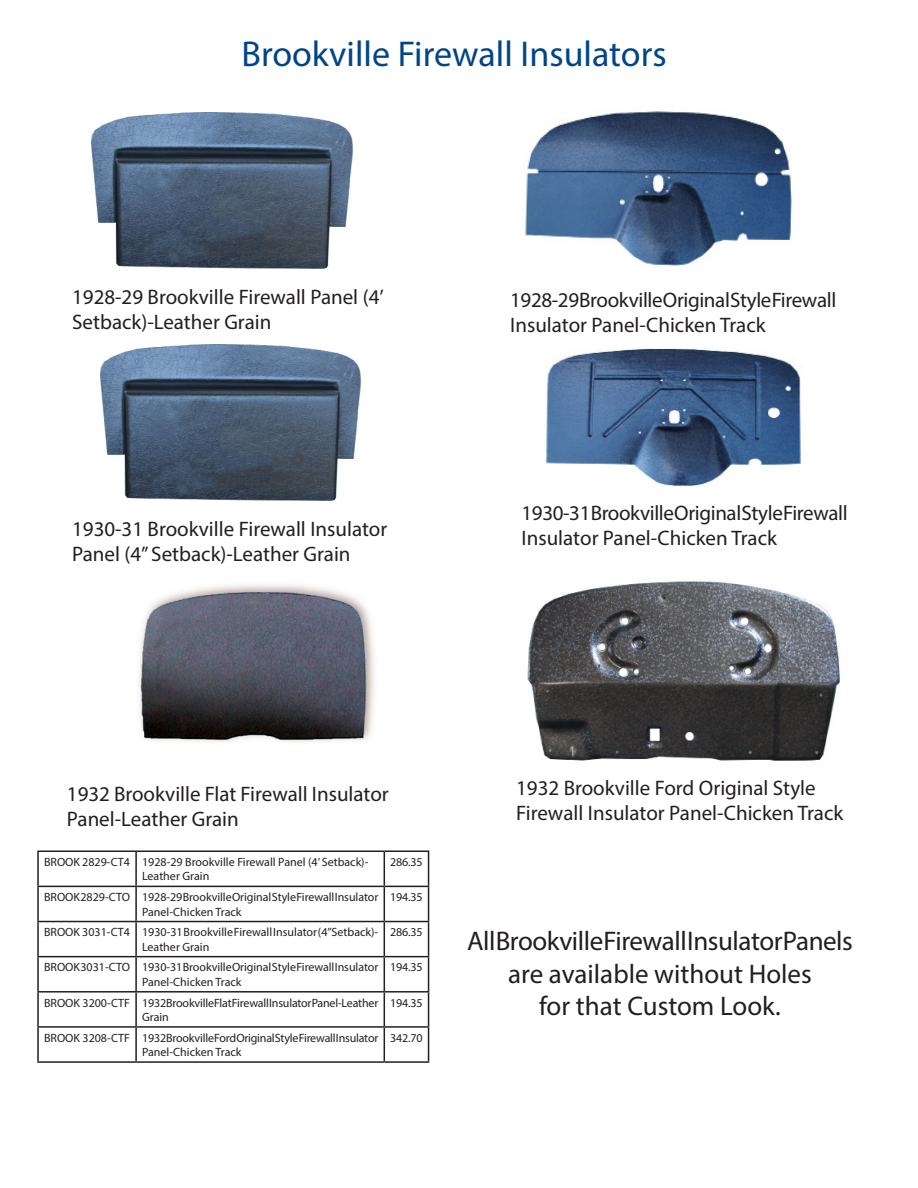
<style>
.page{position:relative;width:918px;height:1188px;background:#fff}
.page>*{position:absolute;margin:0;border:0;box-sizing:border-box;transform-origin:0 0}
.Paragraph_Style5{font:36px "Myriad Pro";color:#004587}
.t1{font:27px "Myriad Pro";letter-spacing:-.01em;color:#231f20}
.t2{font:21px/25.2px "Myriad Pro";color:#231f20}
.t3{font:12px/14.4px "Myriad Pro";letter-spacing:-.005em;color:#231f20}
</style>
<div class="page">
<img style="left:525px;top:111px;width:267px;height:155px">
<img style="left:92px;top:112px;width:261px;height:156px">
<img style="left:543px;top:349px;width:258px;height:137px">
<img style="left:527px;top:581px;width:313px;height:180px">
<hr style="left:37px;top:850px;width:99px;height:2px;background:#231f20">
<hr style="left:37px;top:852px;width:2px;height:34px;background:#231f20">
<hr style="left:136px;top:850px;width:248px;height:2px;background:#231f20">
<hr style="left:135px;top:852px;width:2px;height:34px;background:#231f20">
<hr style="left:384px;top:850px;width:45px;height:2px;background:#231f20">
<hr style="left:384px;top:852px;width:1px;height:34px;background:#231f20">
<hr style="left:428px;top:852px;width:1px;height:34px;background:#231f20">
<hr style="left:37px;top:886px;width:99px;height:1px;background:#231f20">
<hr style="left:37px;top:887px;width:2px;height:34px;background:#231f20">
<hr style="left:136px;top:886px;width:248px;height:1px;background:#231f20">
<hr style="left:135px;top:887px;width:2px;height:34px;background:#231f20">
<hr style="left:384px;top:886px;width:45px;height:1px;background:#231f20">
<hr style="left:384px;top:887px;width:1px;height:34px;background:#231f20">
<hr style="left:428px;top:887px;width:1px;height:34px;background:#231f20">
<hr style="left:37px;top:921px;width:99px;height:1px;background:#231f20">
<hr style="left:37px;top:922px;width:2px;height:34px;background:#231f20">
<hr style="left:136px;top:921px;width:248px;height:1px;background:#231f20">
<hr style="left:135px;top:922px;width:2px;height:34px;background:#231f20">
<hr style="left:384px;top:921px;width:45px;height:1px;background:#231f20">
<hr style="left:384px;top:922px;width:1px;height:34px;background:#231f20">
<hr style="left:428px;top:922px;width:1px;height:34px;background:#231f20">
<hr style="left:37px;top:956px;width:99px;height:1px;background:#231f20">
<hr style="left:37px;top:957px;width:2px;height:34px;background:#231f20">
<hr style="left:136px;top:956px;width:248px;height:1px;background:#231f20">
<hr style="left:135px;top:957px;width:2px;height:34px;background:#231f20">
<hr style="left:384px;top:956px;width:45px;height:1px;background:#231f20">
<hr style="left:384px;top:957px;width:1px;height:34px;background:#231f20">
<hr style="left:428px;top:957px;width:1px;height:34px;background:#231f20">
<hr style="left:37px;top:991px;width:99px;height:2px;background:#231f20">
<hr style="left:37px;top:993px;width:2px;height:33px;background:#231f20">
<hr style="left:136px;top:991px;width:248px;height:2px;background:#231f20">
<hr style="left:135px;top:993px;width:2px;height:33px;background:#231f20">
<hr style="left:384px;top:991px;width:45px;height:2px;background:#231f20">
<hr style="left:384px;top:993px;width:1px;height:33px;background:#231f20">
<hr style="left:428px;top:993px;width:1px;height:33px;background:#231f20">
<hr style="left:37px;top:1026px;width:99px;height:2px;background:#231f20">
<hr style="left:37px;top:1028px;width:2px;height:33px;background:#231f20">
<hr style="left:136px;top:1026px;width:248px;height:2px;background:#231f20">
<hr style="left:135px;top:1028px;width:2px;height:33px;background:#231f20">
<hr style="left:384px;top:1026px;width:45px;height:2px;background:#231f20">
<hr style="left:384px;top:1028px;width:1px;height:33px;background:#231f20">
<hr style="left:428px;top:1028px;width:1px;height:33px;background:#231f20">
<hr style="left:37px;top:1061px;width:99px;height:2px;background:#231f20">
<hr style="left:136px;top:1061px;width:248px;height:2px;background:#231f20">
<hr style="left:384px;top:1061px;width:45px;height:2px;background:#231f20">
<img style="left:100px;top:345px;width:261px;height:155px">
<img style="left:139px;top:584px;width:236px;height:159px">
<p class="Paragraph_Style5" style="left:241px;top:32px;width:427px">Brookville Firewall Insulators</p>
<p class="t2" style="left:72px;top:284px;width:313px">1928-29 Brookville Firewall Panel (4’<br>Setback)-Leather Grain</p>
<p class="t2" style="left:510px;top:287px;width:328px">1928-29 Brookville Original Style Firewall<br>Insulator Panel-Chicken Track</p>
<p class="t2" style="left:72px;top:516px;width:317px">1930-31 Brookville Firewall Insulator<br>Panel (4” Setback)-Leather Grain</p>
<p class="t2" style="left:522px;top:500px;width:328px">1930-31 Brookville Original Style Firewall<br>Insulator Panel-Chicken Track</p>
<p class="t2" style="left:67px;top:781px;width:323px">1932 Brookville Flat Firewall Insulator<br>Panel-Leather Grain</p>
<p class="t2" style="left:516px;top:775px;width:301px">1932 Brookville Ford Original Style</p>
<p class="t2" style="left:516px;top:800px;width:329px">Firewall Insulator Panel-Chicken Track</p>
<p class="t3" style="left:44px;top:855px;width:88px">BROOK 2829-CT4</p>
<p class="t3" style="left:142px;top:855px;width:228px">1928-29 Brookville Firewall Panel (4’ Setback)-<br>Leather Grain</p>
<p class="t3" style="left:390px;top:855px;width:34px">286.35</p>
<p class="t3" style="left:44px;top:890px;width:88px">BROOK 2829-CTO</p>
<p class="t3" style="left:142px;top:890px;width:238px">1928-29 Brookville Original Style Firewall Insulator<br>Panel-Chicken Track</p>
<p class="t3" style="left:390px;top:890px;width:34px">194.35</p>
<p class="t3" style="left:44px;top:925px;width:88px">BROOK 3031-CT4</p>
<p class="t3" style="left:142px;top:925px;width:238px">1930-31 Brookville Firewall Insulator (4” Setback)-<br>Leather Grain</p>
<p class="t3" style="left:390px;top:925px;width:34px">286.35</p>
<p class="t3" style="left:44px;top:960px;width:88px">BROOK 3031-CTO</p>
<p class="t3" style="left:142px;top:960px;width:238px">1930-31 Brookville Original Style Firewall Insulator<br>Panel-Chicken Track</p>
<p class="t3" style="left:390px;top:960px;width:34px">194.35</p>
<p class="t3" style="left:44px;top:995px;width:88px">BROOK 3200-CTF</p>
<p class="t3" style="left:142px;top:995px;width:238px">1932 Brookville Flat Firewall Insulator Panel-Leather<br>Grain</p>
<p class="t3" style="left:390px;top:995px;width:34px">194.35</p>
<p class="t3" style="left:44px;top:1030px;width:88px">BROOK 3208-CTF</p>
<p class="t3" style="left:142px;top:1030px;width:238px">1932 Brookville Ford Original Style Firewall Insulator<br>Panel-Chicken Track</p>
<p class="t3" style="left:390px;top:1030px;width:34px">342.70</p>
<p class="t1" style="left:467px;top:925px;width:387px">All Brookville Firewall Insulator Panels</p>
<p class="t1" style="left:508px;top:957px;width:305px">are available without Holes</p>
<p class="t1" style="left:539px;top:989px;width:243px">for that Custom Look.</p>
</div>
